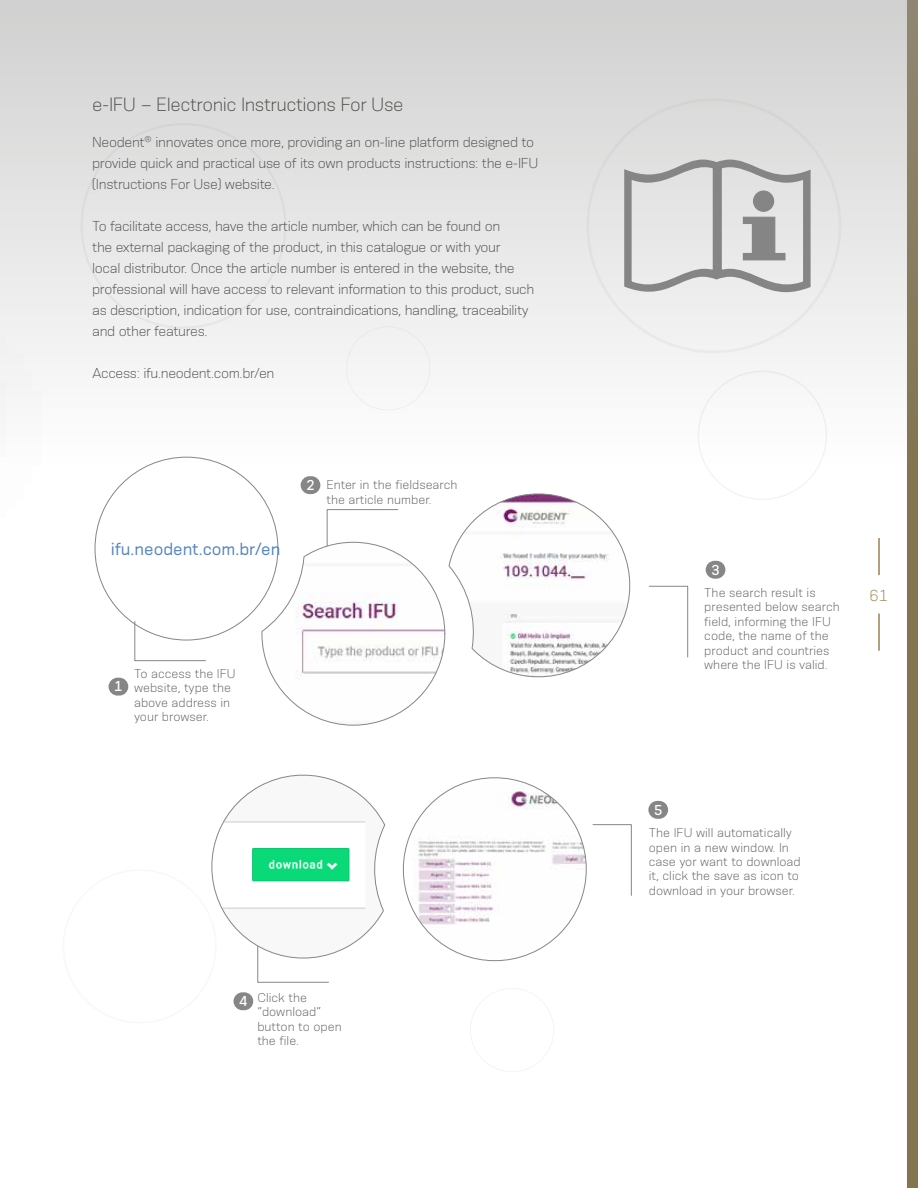
<style>
.page{position:relative;width:918px;height:1188px;background:#fff}
.page>*{position:absolute;margin:0;border:0;box-sizing:border-box;transform-origin:0 0}
.t1{font:300 18px "Konsens";letter-spacing:-.025em;color:#4a4a49}
.t2{font:16.5px "Konsens";color:#5284c4}
.t3{font:300 15px "Konsens";color:#9b814c}
.t4{font:300 13.5px/21px "Konsens";letter-spacing:-.025em;color:#4a4a49}
.t5{font:500 13.5px "Konsens";color:#fff}
.t6{font:300 12px/14.4px "Konsens";color:#575756}
</style>
<div class="page">
<div style="left:907px;top:465px;width:11px;height:723px;background:#837550"></div>
<hr style="left:878px;top:614px;width:2px;height:37px;background:#9b814c">
<hr style="left:878px;top:538px;width:2px;height:37px;background:#9b814c">
<svg style="left:134px;top:621px;width:72px;height:40px"></svg>
<svg style="left:599px;top:824px;width:33px;height:72px"></svg>
<svg style="left:649px;top:586px;width:39px;height:72px"></svg>
<div style="left:0;top:0;width:918px;height:465px;background:linear-gradient(to bottom,#cfcfce,#fdfcfc)"></div>
<img style="left:0;top:190px;width:61px;height:275px">
<svg style="left:261px;top:485px;width:370px;height:241px"></svg>
<svg style="left:211px;top:774px;width:174px;height:209px"></svg>
<svg style="left:403px;top:777px;width:196px;height:185px"></svg>
<svg style="left:624px;top:151px;width:187px;height:153px;background:#cfcece"></svg>
<div style="left:109px;top:678px;width:19px;height:18px;background:#868686;border-radius:9px"></div>
<div style="left:234px;top:992px;width:19px;height:18px;background:#868686;border-radius:9px"></div>
<div style="left:301px;top:476px;width:19px;height:18px;background:#868686;border-radius:9px"></div>
<div style="left:706px;top:561px;width:19px;height:18px;background:#868686;border-radius:9px"></div>
<div style="left:648px;top:801px;width:20px;height:18px;background:#868686;border-radius:9px"></div>
<h1 class="t1" style="left:92px;top:93px;width:313px">e-IFU – Electronic Instructions For Use</h1>
<p class="t4" style="left:92px;top:131px;width:448px">Neodent<sup>®</sup> innovates once more, providing an on-line platform designed to provide quick and practical use of its own products instructions: the e-IFU (Instructions For Use) website.</p>
<p class="t4" style="left:92px;top:215px;width:444px">To facilitate access, have the article number, which can be found on<br>the external packaging of the product, in this catalogue or with your<br>local distributor. Once the article number is entered in the website, the professional will have access to relevant information to this product, such as description, indication for use, contraindications, handling, traceability and other features.</p>
<p class="t4" style="left:92px;top:362px;width:184px">Access: ifu.neodent.com.br/en</p>
<p class="t2" style="left:111px;top:539px;width:171px">ifu.neodent.com.br/en</p>
<p class="t5" style="left:306px;top:477px;width:10px">2</p>
<p class="t6" style="left:326px;top:478px;width:133px">Enter in the fieldsearch the article number.</p>
<p class="t5" style="left:114px;top:678px;width:10px">1</p>
<p class="t6" style="left:134px;top:666px;width:103px">To access the IFU website, type the above address in your browser.</p>
<p class="t5" style="left:239px;top:993px;width:10px">4</p>
<p class="t6" style="left:257px;top:990px;width:86px">Click the “download” button to open the file.</p>
<p class="t5" style="left:711px;top:561px;width:10px">3</p>
<p class="t6" style="left:704px;top:585px;width:137px">The search result is presented below search field, informing the IFU code, the name of the product and countries where the IFU is valid.</p>
<p class="t3" style="left:870px;top:586px;width:20px">61</p>
<p class="t5" style="left:654px;top:801px;width:10px">5</p>
<p class="t6" style="left:649px;top:825px;width:153px">The IFU will automatically open in a new window. In case yor want to download it, click the save as icon to download in your browser.</p>
</div>
